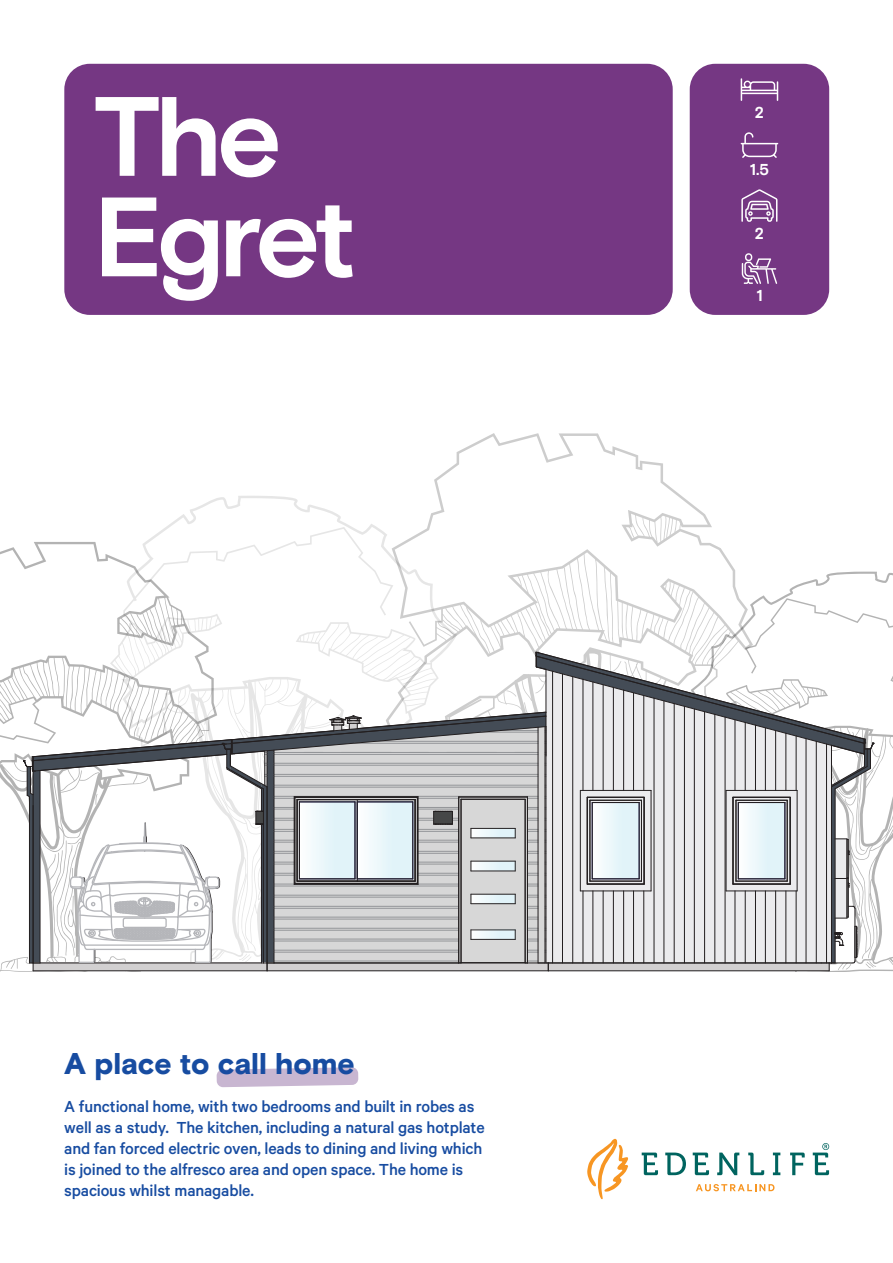
<style>
.page{position:relative;width:893px;height:1263px;background:#fff}
.page>*{position:absolute;margin:0;border:0;box-sizing:border-box;transform-origin:0 0}
.t1{font:700 112.5px/100.5px "Basis Grotesque Pro";letter-spacing:-.05em;color:#fff}
.t2{font:900 30px "Basis Grotesque Pro";letter-spacing:-.01em;color:#174ca1}
.t3{font:500 18px/21px "Calibre";letter-spacing:-.01em;color:#174ca1}
.t4{font:700 15.75px "Basis Grotesque Pro";color:#fff}
</style>
<div class="page">
<svg style="left:587px;top:1139px;width:41px;height:60px"></svg>
<svg style="left:642px;top:1152px;width:16px;height:23px"></svg>
<svg style="left:665px;top:1152px;width:21px;height:23px"></svg>
<svg style="left:693px;top:1152px;width:16px;height:23px"></svg>
<svg style="left:717px;top:1152px;width:22px;height:23px"></svg>
<svg style="left:748px;top:1152px;width:16px;height:23px"></svg>
<svg style="left:773px;top:1152px;width:7px;height:23px"></svg>
<svg style="left:790px;top:1152px;width:15px;height:23px"></svg>
<svg style="left:813px;top:1143px;width:16px;height:32px"></svg>
<svg style="left:696px;top:1184px;width:78px;height:7px"></svg>
<svg style="left:217px;top:1067px;width:141px;height:20px"></svg>
<div style="left:64px;top:64px;width:609px;height:251px;background:#753783;border-radius:26px"></div>
<svg style="left:146px;top:496px;width:240px;height:155px"></svg>
<svg style="left:386px;top:433px;width:350px;height:218px"></svg>
<svg style="left:0;top:542px;width:217px;height:429px"></svg>
<svg style="left:691px;top:572px;width:202px;height:400px"></svg>
<svg style="left:888px;top:959px;width:5px;height:7px"></svg>
<svg style="left:23px;top:651px;width:853px;height:320px"></svg>
<div style="left:690px;top:64px;width:139px;height:251px;background:#753783;border-radius:26px"></div>
<svg style="left:741px;top:132px;width:37px;height:26px"></svg>
<svg style="left:741px;top:189px;width:36px;height:33px"></svg>
<svg style="left:741px;top:78px;width:37px;height:23px"></svg>
<svg style="left:742px;top:253px;width:35px;height:31px"></svg>
<h1 class="t1" style="left:94px;top:91px;width:264px">The<br>Egret</h1>
<p class="t4" style="left:755px;top:103px;width:11px">2</p>
<p class="t4" style="left:750px;top:160px;width:21px">1.5</p>
<p class="t4" style="left:755px;top:224px;width:11px">2</p>
<p class="t4" style="left:756px;top:286px;width:8px">1</p>
<h2 class="t2" style="left:64px;top:1046px;width:292px">A place to call home</h2>
<p class="t3" style="left:64px;top:1096px;width:422px">A functional home, with two bedrooms and built in robes as well as a study. The kitchen, including a natural gas hotplate and fan forced electric oven, leads to dining and living which is joined to the alfresco area and open space. The home is spacious whilst managable.</p>
</div>
